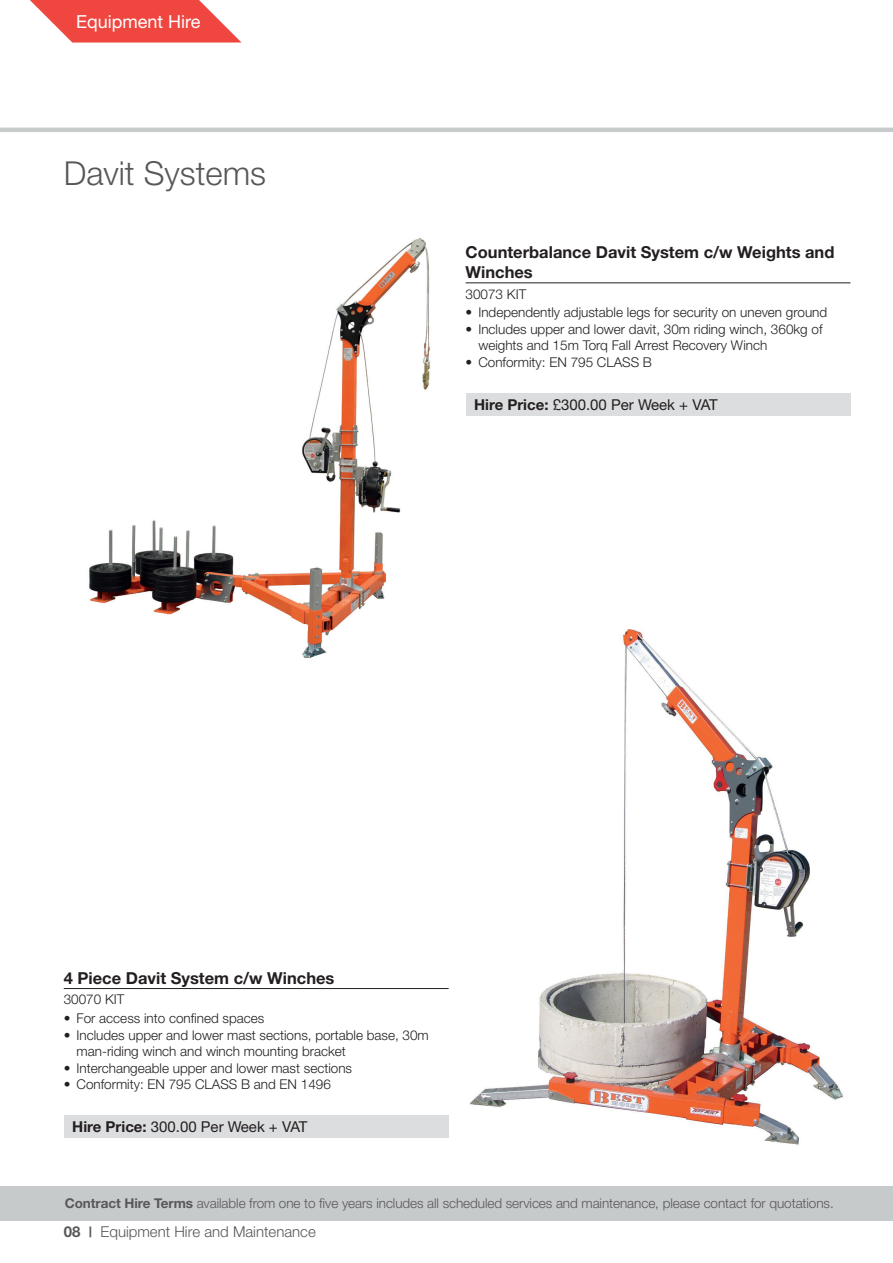
<style>
.page{position:relative;width:893px;height:1263px;background:#fff}
.page>*{position:absolute;margin:0;border:0;box-sizing:border-box;transform-origin:0 0}
.t1{font:300 33px "Helvetica Neue LT Std";color:#57585a}
.t2{font:18px "Helvetica Neue LT Std";color:#fff}
.t3{font:700 16.5px/19.8px "Helvetica Neue LT Std";color:#231f20}
.t4{font:15px "Helvetica Neue LT Std";color:#231f20}
.t5{font:300 15px "Helvetica Neue LT Std";color:#57585a}
.t6{font:300 13.5px/16.5px "Helvetica Neue LT Std";color:#231f20}
.t7{font:300 13.5px "Helvetica Neue LT Std";letter-spacing:-.005em;color:#57585a}
.s1{font-weight:700}
.s2{font-weight:700;font-size:10.8px}
</style>
<div class="page">
<hr style="left:0;top:128px;width:893px;height:4px;background:#c7caca">
<div style="left:0;top:1186px;width:893px;height:34px;background:#c7caca"></div>
<hr style="left:466px;top:282px;width:384px;height:1px;background:#231f20">
<div style="left:466px;top:393px;width:384px;height:22px;background:#dcddde"></div>
<hr style="left:64px;top:988px;width:385px;height:1px;background:#231f20">
<div style="left:64px;top:1115px;width:385px;height:22px;background:#dcddde"></div>
<img style="left:89px;top:237px;width:341px;height:422px">
<img style="left:470px;top:629px;width:373px;height:516px">
<svg style="left:30px;top:0;width:212px;height:43px"></svg>
<h2 class="t2" style="left:76px;top:10px;width:126px">Equipment Hire</h2>
<h1 class="t1" style="left:64px;top:153px;width:204px">Davit Systems</h1>
<p class="t3" style="left:466px;top:242px;width:370px">Counterbalance Davit System c/w Weights and<br>Winches</p>
<p class="t6" style="left:466px;top:285px;width:62px">30073 KIT</p>
<p class="t6" style="left:466px;top:304px;width:363px">• Independently adjustable legs for security on uneven ground</p>
<p class="t6" style="left:478px;top:320px;width:346px;text-indent:-13px">• Includes upper and lower davit, 30m riding winch, 360kg of weights and 15m Torq Fall Arrest Recovery Winch</p>
<p class="t6" style="left:466px;top:353px;width:188px">• Conformity: EN 795 CLASS B</p>
<p class="t4" style="left:474px;top:395px;width:245px"><span class="s1">Hire Price:</span> £300.00 Per Week + VAT</p>
<p class="t3" style="left:64px;top:968px;width:272px">4 Piece Davit System c/w Winches</p>
<p class="t6" style="left:64px;top:991px;width:62px">30070 KIT</p>
<p class="t6" style="left:64px;top:1010px;width:202px">• For access into confined spaces</p>
<p class="t6" style="left:77px;top:1026px;width:354px;text-indent:-13px">• Includes upper and lower mast sections, portable base, 30m man-riding winch and winch mounting bracket</p>
<p class="t6" style="left:64px;top:1059px;width:290px">• Interchangeable upper and lower mast sections</p>
<p class="t6" style="left:64px;top:1076px;width:269px">• Conformity: EN 795 CLASS B and EN 1496</p>
<p class="t4" style="left:72px;top:1117px;width:237px"><span class="s1">Hire Price:</span> 300.00 Per Week + VAT</p>
<p class="t7" style="left:65px;top:1195px;width:770px"><span class="s1">Contract Hire Terms</span> available from one to five years includes all scheduled services and maintenance, please contact for quotations.</p>
<p class="t5" style="left:64px;top:1223px;width:254px"><span class="s1">08</span> <span class="s2">|</span> Equipment Hire and Maintenance</p>
</div>
